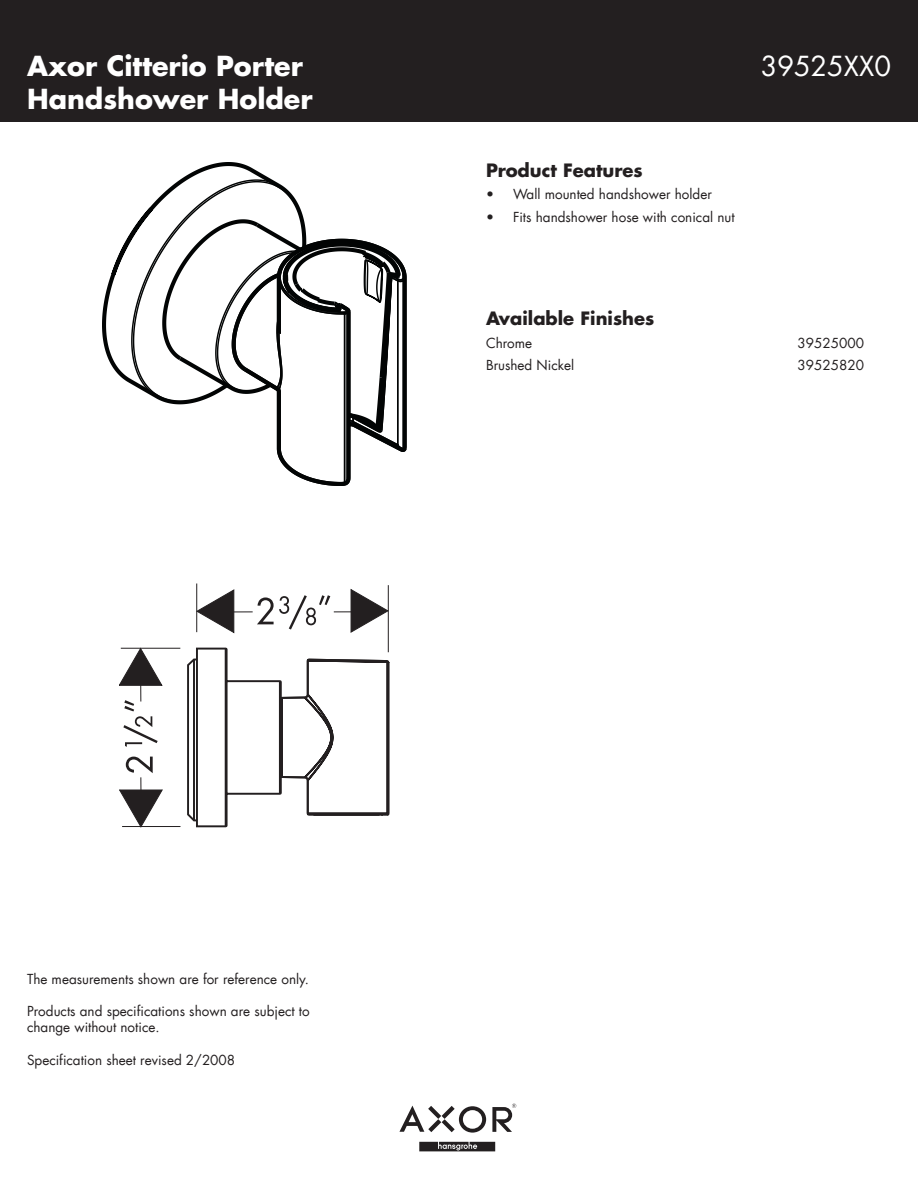
<style>
.page{position:relative;width:918px;height:1188px;background:#fff}
.page>*{position:absolute;margin:0;border:0;box-sizing:border-box;transform-origin:0 0}
.axor_product_name{font:700 27px/32.4px "Futura LT";color:#fff}
.axor_product_number{font:27px "Futura LT";color:#fff}
.subject_heading{font:700 18px "Futura LT";color:#231f20}
.bullet_point{font:13.5px/16.2px "Futura LT";color:#231f20}
.detail{font:13.5px "Futura LT";color:#231f20}
</style>
<div class="page">
<div style="left:0;top:0;width:918px;height:121px;background:#231f20"></div>
<svg style="left:492px;top:1104px;width:24px;height:28px"></svg>
<svg style="left:399px;top:1106px;width:87px;height:27px"></svg>
<svg style="left:419px;top:1142px;width:76px;height:9px"></svg>
<svg style="left:102px;top:162px;width:169px;height:222px"></svg>
<svg style="left:130px;top:179px;width:277px;height:307px"></svg>
<hr style="left:334px;top:611px;width:44px;height:1px;background:#231f20">
<svg style="left:350px;top:589px;width:38px;height:44px"></svg>
<hr style="left:388px;top:585px;width:1px;height:67px;background:#231f20">
<hr style="left:196px;top:584px;width:1px;height:48px;background:#231f20">
<hr style="left:140px;top:777px;width:2px;height:48px;background:#231f20">
<hr style="left:140px;top:652px;width:1px;height:50px;background:#231f20">
<hr style="left:122px;top:826px;width:58px;height:1px;background:#231f20">
<hr style="left:121px;top:648px;width:59px;height:1px;background:#231f20">
<svg style="left:119px;top:648px;width:44px;height:38px"></svg>
<svg style="left:119px;top:789px;width:44px;height:38px"></svg>
<svg style="left:187px;top:646px;width:202px;height:181px"></svg>
<svg style="left:196px;top:589px;width:134px;height:44px"></svg>
<svg style="left:126px;top:757px;width:27px;height:16px"></svg>
<svg style="left:123px;top:700px;width:35px;height:47px"></svg>
<p class="axor_product_name" style="left:27px;top:50px;width:287px">Axor Citterio Porter<br>Handshower Holder</p>
<p class="axor_product_number" style="left:761px;top:49px;width:132px">39525XX0</p>
<p class="subject_heading" style="left:486px;top:158px;width:158px">Product Features</p>
<p class="bullet_point" style="left:513px;top:187px;width:200px">Wall mounted handshower holder</p>
<p class="bullet_point" style="left:513px;top:209px;width:223px">Fits handshower hose with conical nut</p>
<p class="bullet_point" style="left:486px;top:183px;width:9px;line-height:22.5px">• •</p>
<p class="subject_heading" style="left:486px;top:307px;width:170px">Available Finishes</p>
<p class="detail" style="left:486px;top:334px;width:48px">Chrome</p>
<p class="detail" style="left:797px;top:334px;width:68px">39525000</p>
<p class="detail" style="left:486px;top:357px;width:90px">Brushed Nickel</p>
<p class="detail" style="left:797px;top:357px;width:68px">39525820</p>
<p class="bullet_point" style="left:27px;top:971px;width:284px">The measurements shown are for reference only.</p>
<p class="bullet_point" style="left:27px;top:1003px;width:284px">Products and specifications shown are subject to change without notice.</p>
<p class="bullet_point" style="left:27px;top:1052px;width:210px">Specification sheet revised 2/2008</p>
</div>
